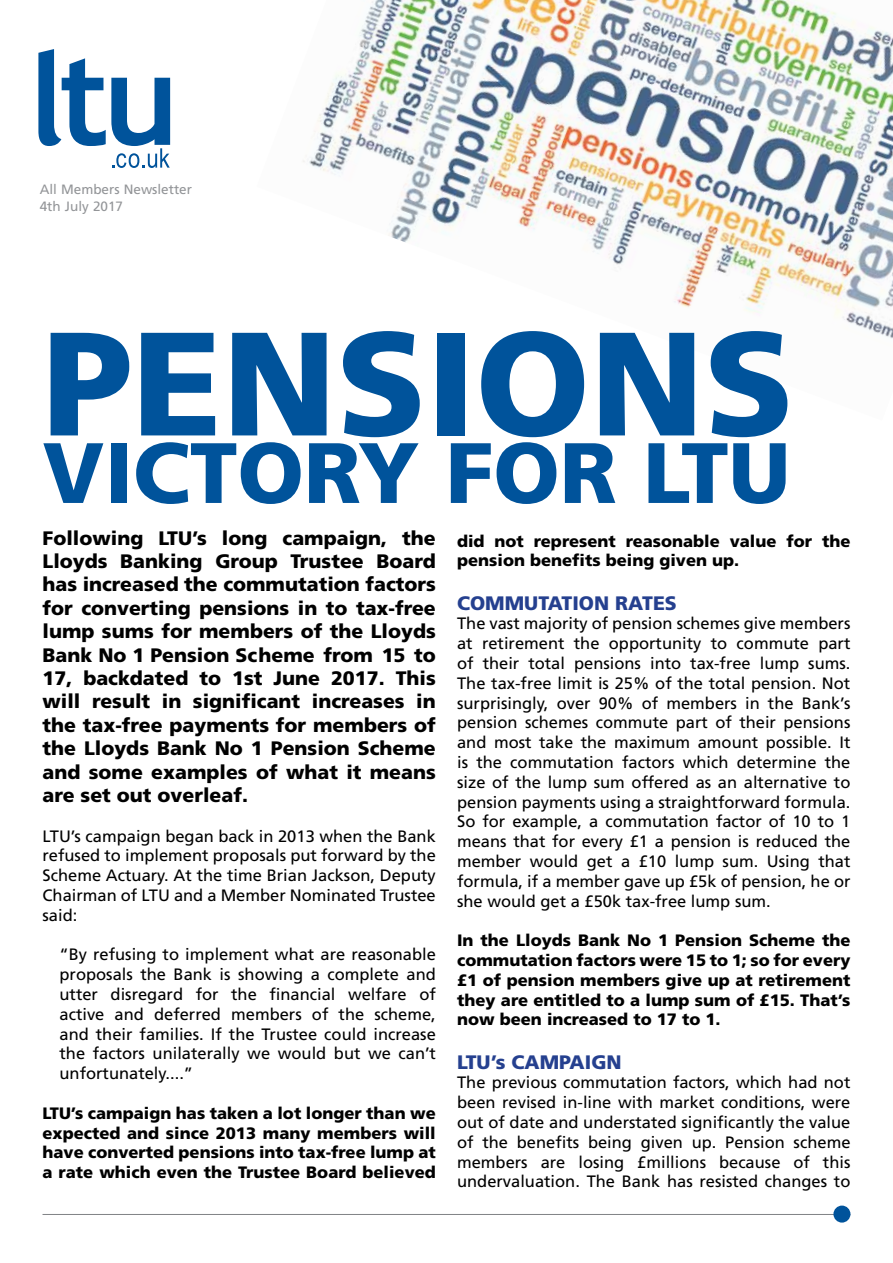
<style>
.page{position:relative;width:893px;height:1263px;background:#fff}
.page>*{position:absolute;margin:0;border:0;box-sizing:border-box;transform-origin:0 0}
.t1{font:900 147px "Frutiger";color:#00539b}
.t2{font:900 85.5px "Frutiger";color:#00539b}
.t3{font:900 19.5px/23.4px "Frutiger";color:#000;text-align:justify}
.t4{font:900 19.5px "Frutiger";color:#25408f}
.t5{font:16.5px/19.8px "Frutiger";color:#000;text-align:justify}
.t6{font:900 16.5px/19.8px "Frutiger";color:#000;text-align:justify}
.t7{font:13.5px/16.2px "Frutiger";color:#939598}
</style>
<div class="page">
<img style="left:303px;top:0;width:590px;height:339px">
<svg style="left:38px;top:49px;width:132px;height:119px"></svg>
<hr style="left:43px;top:1214px;width:807px;height:1px;background:#808285">
<div style="left:833px;top:1205px;width:17px;height:17px;background:#00539b;border-radius:50%"></div>
<p class="t7" style="left:40px;top:181px;width:154px">All Members Newsletter<br>4th July 2017</p>
<h1 class="t1" style="left:43px;top:295px;width:753px">PENSIONS</h1>
<h2 class="t2" style="left:43px;top:421px;width:749px">VICTORY FOR LTU</h2>
<p class="t3" style="left:43px;top:526px;width:395px">Following LTU’s long campaign, the Lloyds Banking Group Trustee Board has increased the commutation factors for converting pensions in to tax-free lump sums for members of the Lloyds Bank No 1 Pension Scheme from 15 to 17, backdated to 1st June 2017. This will result in significant increases in the tax-free payments for members of the Lloyds Bank No 1 Pension Scheme and some examples of what it means are set out overleaf.</p>
<p class="t5" style="left:43px;top:826px;width:395px">LTU’s campaign began back in 2013 when the Bank refused to implement proposals put forward by the Scheme Actuary. At the time Brian Jackson, Deputy Chairman of LTU and a Member Nominated Trustee said:</p>
<p class="t5" style="left:60px;top:945px;width:378px">“By refusing to implement what are reasonable proposals the Bank is showing a complete and utter disregard for the financial welfare of active and deferred members of the scheme, and their families. If the Trustee could increase the factors unilaterally we would but we can’t unfortunately....”</p>
<p class="t6" style="left:43px;top:1103px;width:395px">LTU’s campaign has taken a lot longer than we expected and since 2013 many members will have converted pensions into tax-free lump at a rate which even the Trustee Board believed</p>
<p class="t6" style="left:457px;top:531px;width:395px">did not represent reasonable value for the pension benefits being given up.</p>
<p class="t4" style="left:457px;top:591px;width:221px">COMMUTATION RATES</p>
<p class="t5" style="left:457px;top:613px;width:395px">The vast majority of pension schemes give members at retirement the opportunity to commute part of their total pensions into tax-free lump sums.<br>The tax-free limit is 25% of the total pension. Not surprisingly, over 90% of members in the Bank’s pension schemes commute part of their pensions and most take the maximum amount possible. It is the commutation factors which determine the size of the lump sum offered as an alternative to pension payments using a straightforward formula.<br>So for example, a commutation factor of 10 to 1 means that for every £1 a pension is reduced the member would get a £10 lump sum. Using that formula, if a member gave up £5k of pension, he or she would get a £50k tax-free lump sum.</p>
<p class="t6" style="left:457px;top:930px;width:395px">In the Lloyds Bank No 1 Pension Scheme the commutation factors were 15 to 1; so for every £1 of pension members give up at retirement they are entitled to a lump sum of £15. That’s now been increased to 17 to 1.</p>
<p class="t4" style="left:457px;top:1050px;width:166px">LTU’s CAMPAIGN</p>
<p class="t5" style="left:457px;top:1072px;width:395px">The previous commutation factors, which had not been revised in-line with market conditions, were out of date and understated significantly the value of the benefits being given up. Pension scheme members are losing £millions because of this undervaluation. The Bank has resisted changes to</p>
</div>
